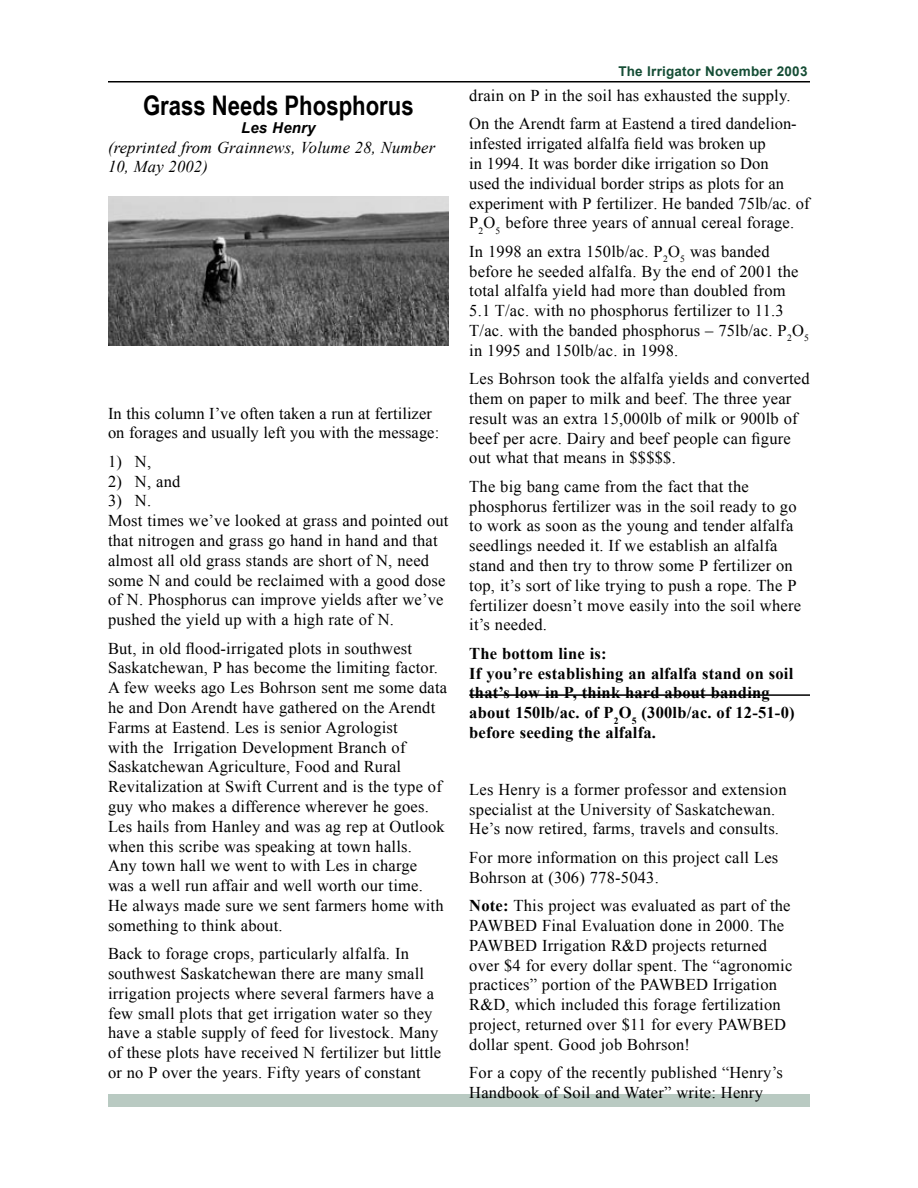
<style>
.page{position:relative;width:918px;height:1188px;background:#fff}
.page>*{position:absolute;margin:0;border:0;box-sizing:border-box;transform-origin:0 0}
.t1{font:700 27px "Arial Narrow";color:#000}
.t2{font:16.5px/19.8px "Times New Roman";letter-spacing:.01em;color:#000}
.t3{font:700 16.5px/19.8px "Times New Roman";letter-spacing:.01em;color:#000}
.t4{font:italic 16.5px/19.8px "Times New Roman";letter-spacing:.01em;color:#000}
.t5{font:italic 700 15px "Arial";letter-spacing:.015em;color:#000}
.t6{font:700 13.5px "Arial";letter-spacing:.015em;color:#154d35}
.s1{font-weight:700}
</style>
<div class="page">
<div style="left:108px;top:1094px;width:702px;height:13px;background:#b9cac2"></div>
<hr style="left:108px;top:81px;width:702px;height:1px;background:#000">
<img style="left:108px;top:196px;width:341px;height:150px">
<hr style="left:469px;top:694px;width:341px;height:2px;background:#000">
<h1 class="t1" style="left:143px;top:85px;width:272px">Grass Needs Phosphorus</h1>
<p class="t5" style="left:241px;top:118px;width:76px">Les Henry</p>
<p class="t4" style="left:108px;top:137px;width:329px">(reprinted from Grainnews, Volume 28, Number<br>10, May 2002)</p>
<p class="t2" style="left:108px;top:403px;width:333px">In this column I’ve often taken a run at fertilizer on forages and usually left you with the message:</p>
<p class="t2" style="left:108px;top:451px;width:45px">1) N,</p>
<p class="t2" style="left:108px;top:471px;width:74px">2) N, and</p>
<p class="t2" style="left:108px;top:491px;width:342px">3) N.<br>Most times we’ve looked at grass and pointed out that nitrogen and grass go hand in hand and that almost all old grass stands are short of N, need some N and could be reclaimed with a good dose of N. Phosphorus can improve yields after we’ve pushed the yield up with a high rate of N.</p>
<p class="t2" style="left:108px;top:638px;width:341px">But, in old flood-irrigated plots in southwest Saskatchewan, P has become the limiting factor.<br>A few weeks ago Les Bohrson sent me some data he and Don Arendt have gathered on the Arendt Farms at Eastend. Les is senior Agrologist<br>with the Irrigation Development Branch of Saskatchewan Agriculture, Food and Rural Revitalization at Swift Current and is the type of guy who makes a difference wherever he goes.<br>Les hails from Hanley and was ag rep at Outlook when this scribe was speaking at town halls.<br>Any town hall we went to with Les in charge was a well run affair and well worth our time.<br>He always made sure we sent farmers home with something to think about.</p>
<p class="t2" style="left:108px;top:944px;width:335px">Back to forage crops, particularly alfalfa. In southwest Saskatchewan there are many small irrigation projects where several farmers have a few small plots that get irrigation water so they have a stable supply of feed for livestock. Many of these plots have received N fertilizer but little or no P over the years. Fifty years of constant</p>
<p class="t6" style="left:618px;top:63px;width:191px">The Irrigator November 2003</p>
<p class="t2" style="left:469px;top:81px;width:329px;line-height:28.5px">drain on P in the soil has exhausted the supply.<br>On the Arendt farm at Eastend a tired dandelion-</p>
<p class="t2" style="left:469px;top:133px;width:342px">infested irrigated alfalfa field was broken up<br>in 1994. It was border dike irrigation so Don<br>used the individual border strips as plots for an experiment with P fertilizer. He banded 75lb/ac. of P<sub>2</sub>O<sub>5</sub> before three years of annual cereal forage.</p>
<p class="t2" style="left:469px;top:241px;width:341px">In 1998 an extra 150lb/ac. P<sub>2</sub>O<sub>5</sub> was banded before he seeded alfalfa. By the end of 2001 the total alfalfa yield had more than doubled from 5.1 T/ac. with no phosphorus fertilizer to 11.3<br>T/ac. with the banded phosphorus – 75lb/ac. P<sub>2</sub>O<sub>5 </sub>in 1995 and 150lb/ac. in 1998.</p>
<p class="t2" style="left:469px;top:369px;width:342px">Les Bohrson took the alfalfa yields and converted them on paper to milk and beef. The three year result was an extra 15,000lb of milk or 900lb of beef per acre. Dairy and beef people can figure out what that means in $$$$$.</p>
<p class="t2" style="left:469px;top:476px;width:333px">The big bang came from the fact that the phosphorus fertilizer was in the soil ready to go to work as soon as the young and tender alfalfa seedlings needed it. If we establish an alfalfa stand and then try to throw some P fertilizer on top, it’s sort of like trying to push a rope. The P fertilizer doesn’t move easily into the soil where it’s needed.</p>
<p class="t3" style="left:469px;top:643px;width:327px">The bottom line is:<br>If you’re establishing an alfalfa stand on soil that’s low in P, think hard about banding about 150lb/ac. of P<sub>2</sub>O<sub>5</sub> (300lb/ac. of 12-51-0) before seeding the alfalfa.</p>
<p class="t2" style="left:469px;top:779px;width:319px">Les Henry is a former professor and extension specialist at the University of Saskatchewan.<br>He’s now retired, farms, travels and consults.</p>
<p class="t2" style="left:469px;top:847px;width:311px">For more information on this project call Les<br>Bohrson at (306) 778-5043.</p>
<p class="t2" style="left:469px;top:895px;width:325px"><span class="s1">Note:</span> This project was evaluated as part of the PAWBED Final Evaluation done in 2000. The PAWBED Irrigation R&amp;D projects returned over $4 for every dollar spent. The “agronomic practices” portion of the PAWBED Irrigation R&amp;D, which included this forage fertilization project, returned over $11 for every PAWBED dollar spent. Good job Bohrson!</p>
<p class="t2" style="left:469px;top:1062px;width:315px">For a copy of the recently published “Henry’s<br>Handbook of Soil and Water” write: Henry</p>
</div>
